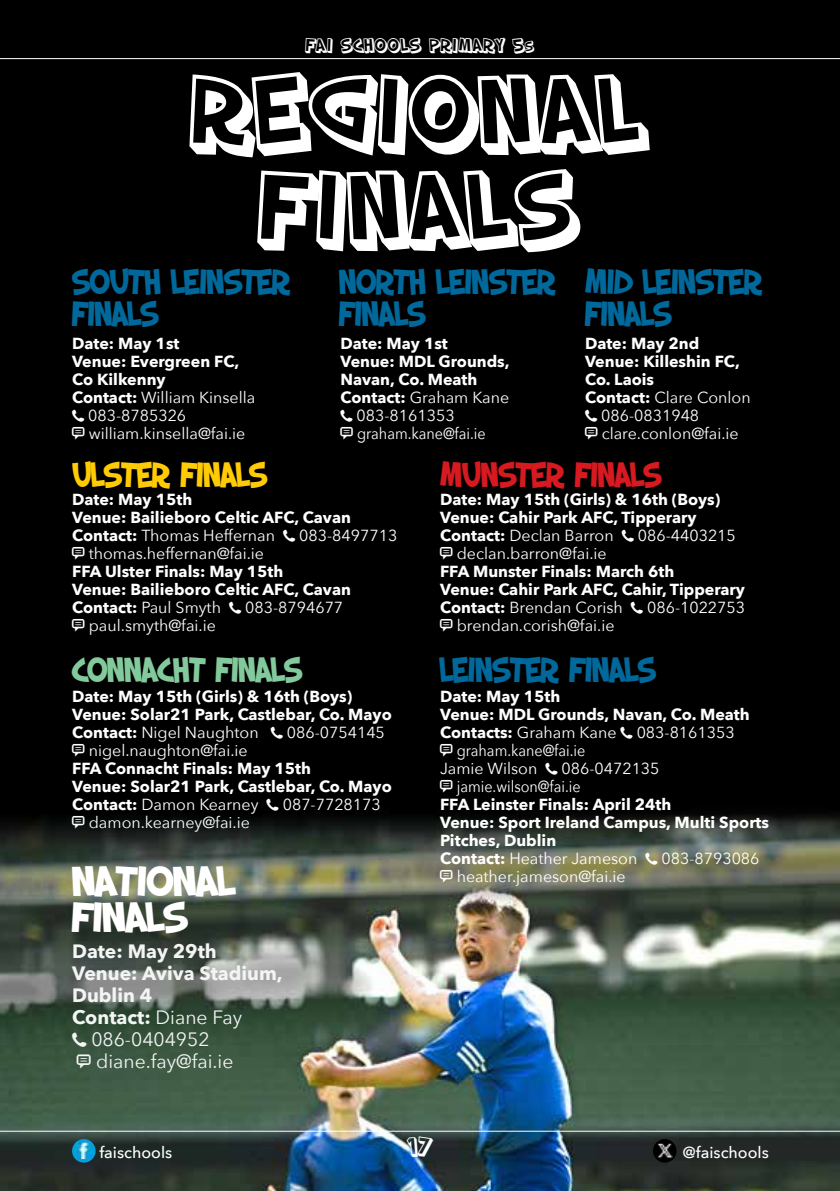
<style>
.page{position:relative;width:840px;height:1191px;background:#fff}
.page>*{position:absolute;margin:0;border:0;box-sizing:border-box;transform-origin:0 0}
.t1{font:96px/96px "SF Slapstick Comic Shaded";color:#fff;text-align:center}
.t2{font:700 43.4px/36px "SF Slapstick Comic";color:#fff}
.t3{font:700 36px/32px "SF Slapstick Comic";color:#00689a;scale:.9 1}
.t4{font:700 36px "SF Slapstick Comic";color:#82ca9c;scale:.9 1}
.t5{font:700 36px "SF Slapstick Comic";color:#d71920;scale:.9 1}
.t6{font:700 36px "SF Slapstick Comic";color:#ffcb05;scale:.9 1}
.t7{font:24px "SF Slapstick Comic Shaded";color:#fff}
.t8{font:700 19.2px "Avenir Next";color:#f3f4f4}
.t9{font:19.2px "Avenir Next";color:#f3f4f4}
.t10{font:18px "SF Slapstick Comic Shaded";color:#fff}
.t11{font:700 16px/18px "Avenir Next";color:#fff}
.t12{font:16px/18px "Avenir Next";color:#fff}
.t13{font:16px/18px "Avenir Next";color:#fff;scale:.9 1}
.t14{font:500 16px "Avenir Next";color:#fff}
.s1{font-size:14px}
.s2{font-weight:700}
.s3{font-weight:400}
</style>
<div class="page">
<div style="left:0;top:0;width:839px;height:1191px;background:#000"></div>
<img style="left:0;top:814px;width:839px;height:377px">
<hr style="left:0;top:1130px;width:839px;height:1px;background:#fff">
<hr style="left:0;top:58px;width:839px;height:1px;background:#fff">
<div style="left:652px;top:1139px;width:24px;height:23px;background:#000;border-radius:50%"></div>
<img style="left:656px;top:1142px;width:16px;height:16px">
<svg style="left:72px;top:1139px;width:24px;height:23px"></svg>
<img style="left:76px;top:1142px;width:16px;height:16px">
<svg style="left:0;top:1175px;width:2px;height:16px"></svg>
<svg style="left:72px;top:815px;width:12px;height:13px"></svg>
<svg style="left:645px;top:852px;width:12px;height:12px"></svg>
<svg style="left:440px;top:869px;width:12px;height:13px"></svg>
<svg style="left:72px;top:1032px;width:14px;height:15px"></svg>
<svg style="left:77px;top:1054px;width:14px;height:14px"></svg>
<p class="t10" style="left:305px;top:33px;width:230px">FAI SCHOOLS PRIMARY 5<span class="s1">S</span></p>
<h1 class="t1" style="left:192px;top:60px;width:456px">REGIONAL<br>FINALS</h1>
<h3 class="t3" style="left:72px;top:263px;width:243px">SOUTH LEINSTER<br>FINALS</h3>
<p class="t11" style="left:72px;top:334px;width:109px">Date: May 1st</p>
<p class="t11" style="left:72px;top:352px;width:169px">Venue: Evergreen FC,</p>
<p class="t11" style="left:72px;top:370px;width:95px">Co Kilkenny</p>
<p class="t12" style="left:72px;top:388px;width:185px"><span class="s2">Contact:</span> William Kinsella</p>
<p class="t12" style="left:88px;top:406px;width:99px">083-8785326</p>
<p class="t12" style="left:89px;top:424px;width:158px">william.kinsella@fai.ie</p>
<h3 class="t3" style="left:584px;top:263px;width:197px">MID LEINSTER<br>FINALS</h3>
<p class="t11" style="left:584px;top:334px;width:116px">Date: May 2nd</p>
<p class="t11" style="left:584px;top:352px;width:156px">Venue: Killeshin FC,</p>
<p class="t11" style="left:584px;top:370px;width:71px">Co. Laois</p>
<p class="t12" style="left:584px;top:388px;width:167px"><span class="s2">Contact:</span> Clare Conlon</p>
<p class="t12" style="left:601px;top:406px;width:99px">086-0831948</p>
<p class="t12" style="left:601px;top:424px;width:138px">clare.conlon@fai.ie</p>
<h3 class="t3" style="left:339px;top:263px;width:241px">NORTH LEINSTER<br>FINALS</h3>
<p class="t11" style="left:340px;top:334px;width:109px">Date: May 1st</p>
<p class="t11" style="left:340px;top:352px;width:171px">Venue: MDL Grounds,</p>
<p class="t11" style="left:340px;top:370px;width:138px">Navan, Co. Meath</p>
<p class="t12" style="left:340px;top:388px;width:170px"><span class="s2">Contact:</span> Graham Kane</p>
<p class="t12" style="left:356px;top:406px;width:99px">083-8161353</p>
<p class="t13" style="left:357px;top:424px;width:144px">graham.kane@fai.ie</p>
<h3 class="t6" style="left:72px;top:452px;width:217px">ULSTER FINALS</h3>
<p class="t11" style="left:72px;top:490px;width:280px">Date: May 15th<br>Venue: Bailieboro Celtic AFC, Cavan<br>Contact: <span class="s3">Thomas Heffernan</span></p>
<p class="t12" style="left:299px;top:526px;width:99px">083-8497713</p>
<h3 class="t5" style="left:440px;top:452px;width:247px">MUNSTER FINALS</h3>
<p class="t11" style="left:440px;top:490px;width:281px">Date: May 15th (Girls) &amp; 16th (Boys)<br>Venue: Cahir Park AFC, Tipperary<br>Contact: <span class="s3">Declan Barron</span></p>
<p class="t12" style="left:637px;top:526px;width:99px">086-4403215</p>
<p class="t12" style="left:89px;top:544px;width:177px">thomas.heffernan@fai.ie</p>
<p class="t11" style="left:72px;top:562px;width:280px">FFA Ulster Finals: May 15th<br>Venue: Bailieboro Celtic AFC, Cavan<br>Contact: <span class="s3">Paul Smyth</span></p>
<p class="t12" style="left:245px;top:598px;width:99px">083-8794677</p>
<p class="t12" style="left:89px;top:616px;width:129px">paul.smyth@fai.ie</p>
<p class="t12" style="left:456px;top:544px;width:151px">declan.barron@fai.ie</p>
<p class="t11" style="left:440px;top:562px;width:306px">FFA Munster Finals: March 6th<br>Venue: Cahir Park AFC, Cahir, Tipperary<br>Contact: <span class="s3">Brendan Corish</span></p>
<p class="t12" style="left:646px;top:598px;width:99px">086-1022753</p>
<p class="t12" style="left:456px;top:616px;width:159px">brendan.corish@fai.ie</p>
<h3 class="t4" style="left:72px;top:646px;width:256px">CONNACHT FINALS</h3>
<p class="t11" style="left:72px;top:687px;width:321px">Date: May 15th (Girls) &amp; 16th (Boys)<br>Venue: Solar21 Park, Castlebar, Co. Mayo<br>Contact: <span class="s3">Nigel Naughton</span></p>
<p class="t12" style="left:287px;top:722px;width:99px">086-0754145</p>
<p class="t12" style="left:89px;top:740px;width:160px">nigel.naughton@fai.ie</p>
<p class="t11" style="left:72px;top:759px;width:321px">FFA Connacht Finals: May 15th<br>Venue: Solar21 Park, Castlebar, Co. Mayo<br>Contact: <span class="s3">Damon Kearney</span></p>
<p class="t12" style="left:282px;top:794px;width:99px">087-7728173</p>
<p class="t12" style="left:89px;top:812px;width:162px">damon.kearney@fai.ie</p>
<h2 class="t2" style="left:72px;top:860px;width:164px">NATIONAL<br>FINALS</h2>
<p class="t8" style="left:72px;top:934px;width:146px">Date: May 29th</p>
<p class="t8" style="left:72px;top:956px;width:212px">Venue: Aviva Stadium,</p>
<p class="t8" style="left:72px;top:978px;width:82px">Dublin 4</p>
<p class="t8" style="left:72px;top:1000px;width:171px">Contact: <span class="s3">Diane Fay</span></p>
<p class="t9" style="left:91px;top:1023px;width:120px">086-0404952</p>
<p class="t9" style="left:96px;top:1045px;width:139px">diane.fay@fai.ie</p>
<h3 class="t3" style="left:440px;top:651px;width:240px">LEINSTER FINALS</h3>
<p class="t11" style="left:440px;top:687px;width:311px">Date: May 15th<br>Venue: MDL Grounds, Navan, Co. Meath<br>Contacts: <span class="s3">Graham Kane</span></p>
<p class="t12" style="left:636px;top:722px;width:99px">083-8161353</p>
<p class="t13" style="left:440px;top:740px;width:163px;text-indent:17px">graham.kane@fai.ie<br>Jamie Wilson</p>
<p class="t12" style="left:456px;top:758px;width:204px;text-indent:105px">086-0472135 jamie.wilson@fai.ie</p>
<p class="t11" style="left:440px;top:795px;width:330px">FFA Leinster Finals: April 24th<br>Venue: Sport Ireland Campus, Multi Sports<br>Pitches, Dublin<br>Contact: <span class="s3">Heather Jameson</span></p>
<p class="t12" style="left:661px;top:848px;width:99px">083-8793086</p>
<p class="t12" style="left:456px;top:866px;width:170px">heather.jameson@fai.ie</p>
<p class="t14" style="left:99px;top:1138px;width:74px">faischools</p>
<h3 class="t7" style="left:408px;top:1129px;width:26px">17</h3>
<p class="t14" style="left:682px;top:1138px;width:87px">@faischools</p>
</div>
